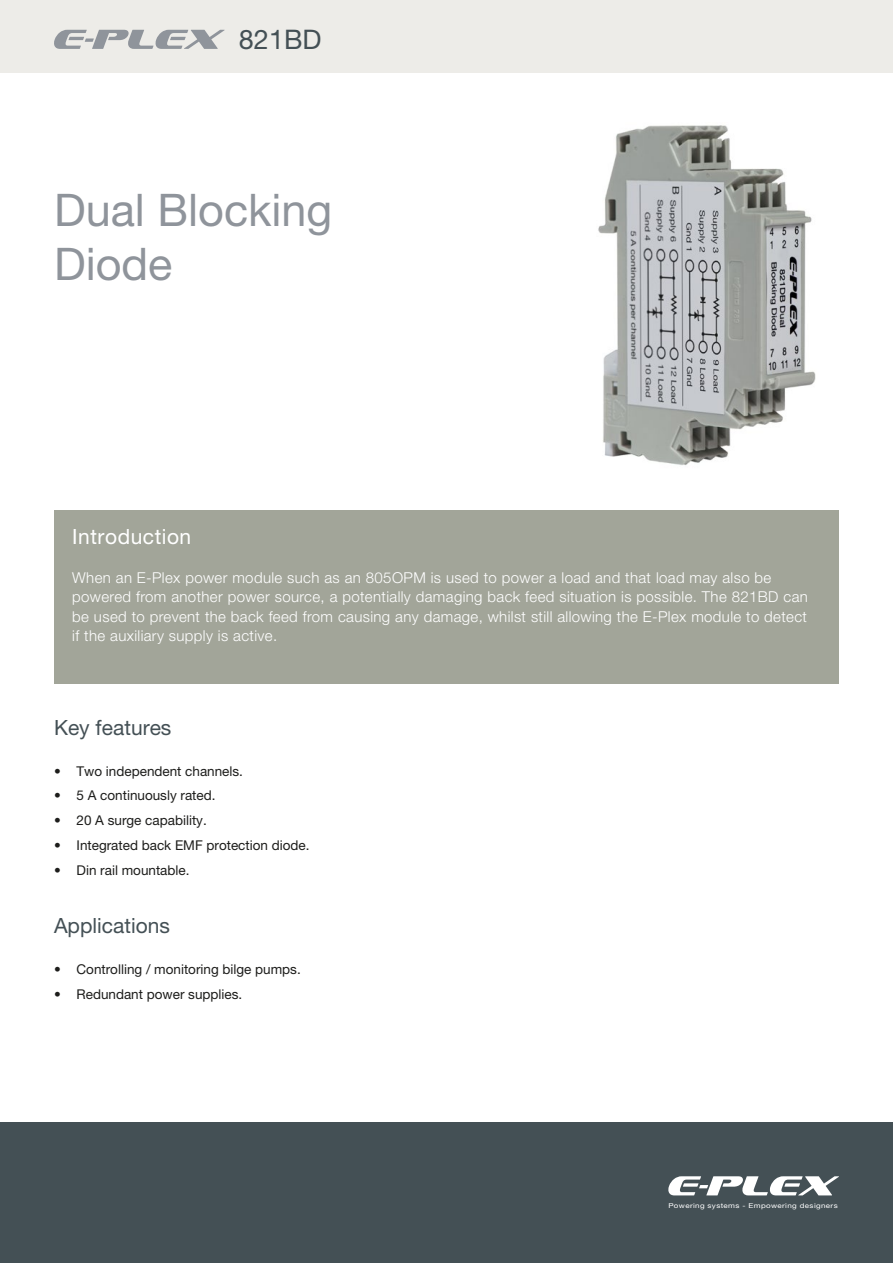
<style>
.page{position:relative;width:893px;height:1263px;background:#fff}
.page>*{position:absolute;margin:0;border:0;box-sizing:border-box;transform-origin:0 0}
.t1{font:45px/54px "Helvetica Neue LT Pro";color:#8f949b}
.t2{font:27px "Helvetica Neue LT Pro";color:#445055}
.t3{font:21px "Helvetica Neue LT Pro";color:#445055}
.t4{font:21px "Helvetica Neue LT Pro";letter-spacing:.025em;color:#fff}
.t5{font:300 15px/19.5px "Helvetica Neue LT Pro";letter-spacing:.025em;color:#fff}
.t6{font:13.5px "Helvetica Neue LT Pro";color:#1d1d1b}
.t7{font:6.75px "Helvetica Neue LT Pro";letter-spacing:.045em;color:#fff;scale:1.19 1}
</style>
<div class="page">
<div style="left:0;top:1123px;width:893px;height:140px;background:#445055"></div>
<div style="left:0;top:0;width:893px;height:72px;background:#edece8"></div>
<svg style="left:668px;top:1176px;width:171px;height:19px"></svg>
<svg style="left:54px;top:30px;width:171px;height:19px"></svg>
<div style="left:54px;top:510px;width:785px;height:173px;background:#a2a599"></div>
<img style="left:598px;top:125px;width:218px;height:341px">
<h2 class="t2" style="left:239px;top:23px;width:84px">821BD</h2>
<h1 class="t1" style="left:54px;top:183px;width:280px">Dual Blocking<br>Diode</h1>
<h3 class="t4" style="left:72px;top:524px;width:120px">Introduction</h3>
<p class="t5" style="left:72px;top:567px;width:737px">When an E-Plex power module such as an 805OPM is used to power a load and that load may also be powered from another power source, a potentially damaging back feed situation is possible. The 821BD can be used to prevent the back feed from causing any damage, whilst still allowing the E-Plex module to detect if the auxiliary supply is active.</p>
<h3 class="t3" style="left:54px;top:715px;width:119px">Key features</h3>
<p class="t6" style="left:54px;top:763px;width:191px">• Two independent channels.</p>
<p class="t6" style="left:54px;top:788px;width:163px">• 5 A continuously rated.</p>
<p class="t6" style="left:54px;top:812px;width:154px">• 20 A surge capability.</p>
<p class="t6" style="left:54px;top:837px;width:257px">• Integrated back EMF protection diode.</p>
<p class="t6" style="left:54px;top:862px;width:137px">• Din rail mountable.</p>
<h3 class="t3" style="left:54px;top:913px;width:117px">Applications</h3>
<p class="t6" style="left:54px;top:961px;width:248px">• Controlling / monitoring bilge pumps.</p>
<p class="t6" style="left:54px;top:986px;width:190px">• Redundant power supplies.</p>
<p class="t7" style="left:668px;top:1201px;width:144px">Powering systems - Empowering designers</p>
</div>
